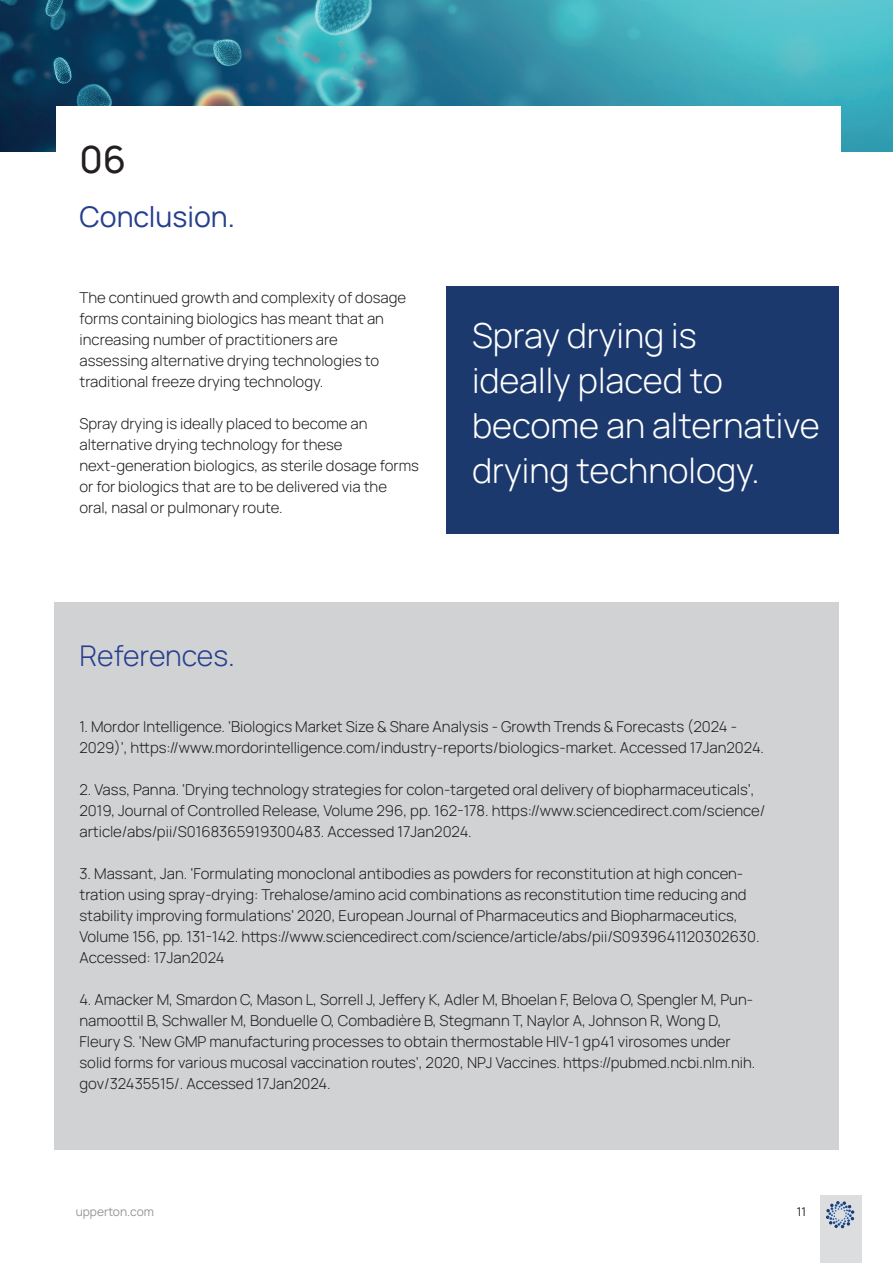
<style>
.page{position:relative;width:893px;height:1263px;background:#fff}
.page>*{position:absolute;margin:0;border:0;box-sizing:border-box;transform-origin:0 0}
.t1{font:500 37.5px "Manrope";color:#231f20}
.t2{font:300 34.5px/45px "Manrope";color:#fff}
.t3{font:300 28.5px "Manrope";color:#253f8e}
.t4{font:28.5px "Manrope";color:#253f8e}
.t5{font:300 15px/21px "Manrope";color:#231f20}
.t6{font:12px "Manrope";color:#939598}
.t7{font:12px "Manrope";color:#231f20}
</style>
<div class="page">
<img style="left:0;top:0;width:893px;height:152px">
<div style="left:56px;top:106px;width:785px;height:138px;background:#fff"></div>
<div style="left:54px;top:603px;width:785px;height:547px;background:#d1d2d4"></div>
<div style="left:446px;top:287px;width:393px;height:247px;background:#1c396d"></div>
<div style="left:820px;top:1195px;width:41px;height:68px;background:#dcdddf"></div>
<svg style="left:826px;top:1201px;width:28px;height:27px"></svg>
<h1 class="t1" style="left:79px;top:130px;width:48px">06</h1>
<h3 class="t4" style="left:79px;top:195px;width:157px">Conclusion.</h3>
<p class="t5" style="left:79px;top:286px;width:328px">The continued growth and complexity of dosage forms containing biologics has meant that an increasing number of practitioners are assessing alternative drying technologies to traditional freeze drying technology.</p>
<p class="t5" style="left:79px;top:412px;width:341px">Spray drying is ideally placed to become an alternative drying technology for these next-generation biologics, as sterile dosage forms or for biologics that are to be delivered via the oral, nasal or pulmonary route.</p>
<h3 class="t3" style="left:79px;top:635px;width:157px">References.</h3>
<h2 class="t2" style="left:472px;top:311px;width:349px">Spray drying is<br>ideally placed to become an alternative drying technology.</h2>
<p class="t5" style="left:79px;top:715px;width:686px">1. Mordor Intelligence. ‘Biologics Market Size &amp; Share Analysis - Growth Trends &amp; Forecasts (2024 -<br>2029)’, https://www.mordorintelligence.com/industry-reports/biologics-market. Accessed 17Jan2024.</p>
<p class="t5" style="left:79px;top:778px;width:687px">2. Vass, Panna. ‘Drying technology strategies for colon-targeted oral delivery of biopharmaceuticals’,<br>2019, Journal of Controlled Release, Volume 296, pp. 162-178. https://www.sciencedirect.com/science/ article/abs/pii/S0168365919300483. Accessed 17Jan2024.</p>
<p class="t5" style="left:79px;top:862px;width:682px">3. Massant, Jan. ‘Formulating monoclonal antibodies as powders for reconstitution at high concen&shy;tration using spray-drying: Trehalose/amino acid combinations as reconstitution time reducing and stability improving formulations’ 2020, European Journal of Pharmaceutics and Biopharmaceutics, Volume 156, pp. 131-142. https://www.sciencedirect.com/science/article/abs/pii/S0939641120302630.<br>Accessed: 17Jan2024</p>
<p class="t5" style="left:79px;top:988px;width:677px">4. Amacker M, Smardon C, Mason L, Sorrell J, Jeffery K, Adler M, Bhoelan F, Belova O, Spengler M, Pun&shy;namoottil B, Schwaller M, Bonduelle O, Combadière B, Stegmann T, Naylor A, Johnson R, Wong D, Fleury S. ‘New GMP manufacturing processes to obtain thermostable HIV-1 gp41 virosomes under solid forms for various mucosal vaccination routes’, 2020, NPJ Vaccines. https://pubmed.ncbi.nlm.nih. gov/32435515/. Accessed 17Jan2024.</p>
<p class="t6" style="left:76px;top:1202px;width:80px">upperton.com</p>
<p class="t7" style="left:797px;top:1202px;width:11px">11</p>
</div>
